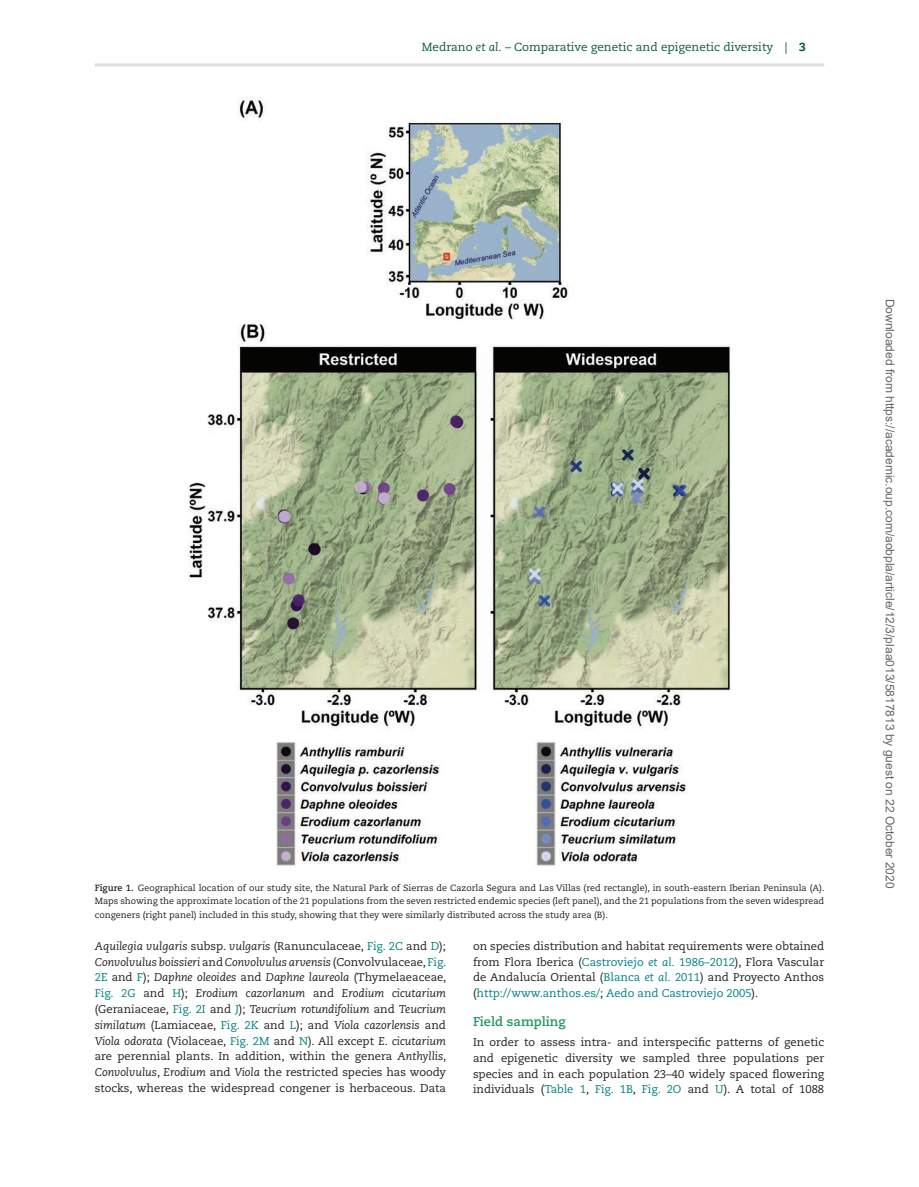
<style>
.page{position:relative;width:919px;height:1187px;background:#fff}
.page>*{position:absolute;margin:0;border:0;box-sizing:border-box;transform-origin:0 0}
.t1{font:700 12.75px "Caecilia LT Std";color:#1e985e}
.t2{font:12px "Arial";color:#666}
.t3{font:11.7px "Caecilia LT Std";color:#0d5948}
.t4{font:11.25px/15.8px "Caecilia LT Std";color:#231f20;text-align:justify}
.t5{font:9px/13.5px "Caecilia LT Std";color:#231f20;text-align:justify}
.s1{font-style:italic}
.s2{font-weight:800}
.s3{font-weight:700}
.s4{color:#008181}
.s5{font-style:italic;color:#008181}
</style>
<div class="page">
<hr style="left:95px;top:63px;width:729px;height:3px;background:#dcdddf">
<img style="left:188px;top:98px;width:542px;height:768px">
<p class="t3" style="left:421px;top:41px;width:386px">Medrano <span class="s1">et al.</span> – Comparative genetic and epigenetic diversity | <span class="s2">3</span></p>
<p class="t5" style="left:95px;top:880px;width:731px"><span class="s3">Figure 1.</span> Geographical location of our study site, the Natural Park of Sierras de Cazorla Segura and Las Villas (red rectangle), in south-eastern Iberian Peninsula (A).<br>Maps showing the approximate location of the 21 populations from the seven restricted endemic species (left panel), and the 21 populations from the seven widespread congeners (right panel) included in this study, showing that they were similarly distributed across the study area (B).</p>
<p class="t4" style="left:95px;top:938px;width:353px"><span class="s1">Aquilegia vulgaris</span> subsp. <span class="s1">vulgaris</span> (Ranunculaceae, <span class="s4">Fig. 2C</span> and <span class="s4">D</span>); <span class="s1">Convolvulus boissieri</span> and <span class="s1">Convolvulus arvensis</span> (Convolvulaceae, <span class="s4">Fig.<br>2E</span> and <span class="s4">F</span>); <span class="s1">Daphne oleoides</span> and <span class="s1">Daphne laureola</span> (Thymelaeaceae, <span class="s4">Fig. 2G</span> and <span class="s4">H</span>); <span class="s1">Erodium cazorlanum</span> and <span class="s1">Erodium cicutarium </span>(Geraniaceae, <span class="s4">Fig. 2I</span> and <span class="s4">J</span>); <span class="s1">Teucrium rotundifolium</span> and <span class="s1">Teucrium similatum</span> (Lamiaceae, <span class="s4">Fig. 2K</span> and <span class="s4">L</span>); and <span class="s1">Viola cazorlensis</span> and <span class="s1">Viola odorata</span> (Violaceae, <span class="s4">Fig. 2M</span> and <span class="s4">N</span>). All except <span class="s1">E. cicutarium </span>are perennial plants. In addition, within the genera <span class="s1">Anthyllis</span>, <span class="s1">Convolvulus</span>, <span class="s1">Erodium</span> and <span class="s1">Viola</span> the restricted species has woody stocks, whereas the widespread congener is herbaceous. Data</p>
<p class="t4" style="left:473px;top:938px;width:353px">on species distribution and habitat requirements were obtained from Flora Iberica (<span class="s4">Castroviejo</span> <span class="s5">et al.</span> <span class="s4">1986–2012</span>), Flora Vascular de Andalucía Oriental (<span class="s4">Blanca</span> <span class="s5">et al.</span> <span class="s4">2011</span>) and Proyecto Anthos (<span class="s4">http://www.anthos.es/</span>; <span class="s4">Aedo and Castroviejo 2005</span>).</p>
<p class="t1" style="left:473px;top:1013px;width:94px">Field sampling</p>
<p class="t4" style="left:473px;top:1034px;width:353px">In order to assess intra- and interspecific patterns of genetic and epigenetic diversity we sampled three populations per species and in each population 23–40 widely spaced flowering individuals (<span class="s4">Table 1</span>, <span class="s4">Fig. 1B</span>, <span class="s4">Fig. 2O</span> and <span class="s4">U</span>). A total of 1088</p>
<p class="t2" style="left:894px;top:298px;width:591px;rotate:90deg">Downloaded from https://academic.oup.com/aobpla/article/12/3/plaa013/5817813 by guest on 22 October 2020</p>
</div>
